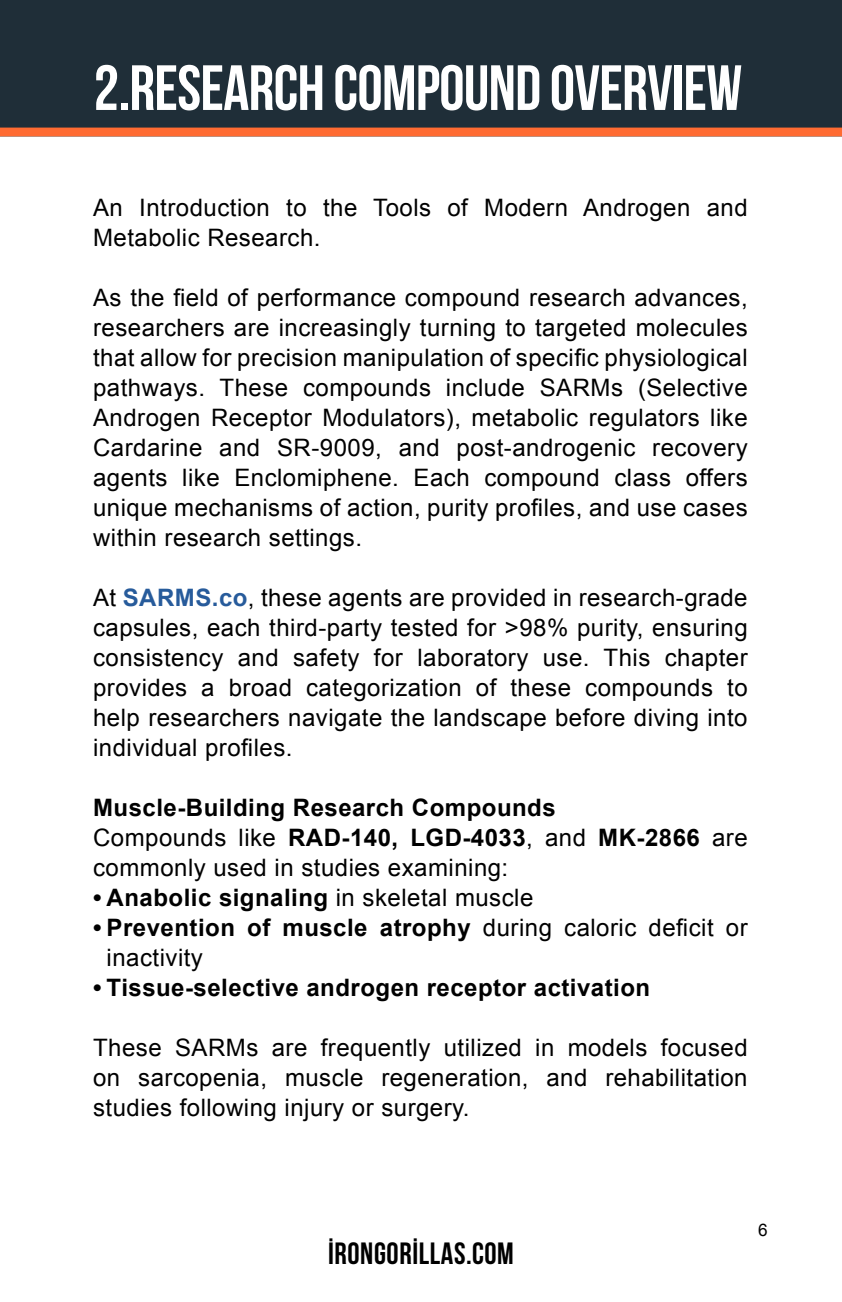
<style>
.page{position:relative;width:842px;height:1302px;background:#fff}
.page>*{position:absolute;margin:0;border:0;box-sizing:border-box;transform-origin:0 0}
.t1{font:63.75px "Bebas Neue";letter-spacing:-.01em;color:#fff}
.t2{font:700 30.75px "Bebas Neue";letter-spacing:.02em;color:#000}
.t3{font:24px/30px "Arial";letter-spacing:.02em;color:#000;text-align:justify}
.t4{font:700 24px/30px "Arial";letter-spacing:.02em;color:#000}
.t5{font:17.25px "Arial";color:#000}
.s1{font-weight:700;color:#275b9b}
.s2{font-weight:400}
.s3{font-weight:700}
</style>
<div class="page">
<img style="left:0;top:0;width:842px;height:137px">
<h1 class="t1" style="left:94px;top:53px;width:650px">2.RESEARCH COMPOUND OVERVIEW</h1>
<p class="t3" style="left:93px;top:192px;width:656px">An Introduction to the Tools of Modern Androgen and<br>Metabolic Research.</p>
<p class="t3" style="left:93px;top:282px;width:656px">As the field of performance compound research advances, researchers are increasingly turning to targeted molecules that allow for precision manipulation of specific physiological pathways. These compounds include SARMs (Selective Androgen Receptor Modulators), metabolic regulators like Cardarine and SR-9009, and post-androgenic recovery agents like Enclomiphene. Each compound class offers unique mechanisms of action, purity profiles, and use cases within research settings.</p>
<p class="t3" style="left:93px;top:582px;width:656px">At <span class="s1">SARMS.co</span>, these agents are provided in research-grade capsules, each third-party tested for &gt;98% purity, ensuring consistency and safety for laboratory use. This chapter provides a broad categorization of these compounds to help researchers navigate the landscape before diving into individual profiles.</p>
<p class="t4" style="left:93px;top:793px;width:656px">Muscle-Building Research Compounds<br><span class="s2">Compounds like</span> RAD-140, LGD-4033<span class="s2">, and</span> MK-2866 <span class="s2">are commonly used in studies examining:</span></p>
<p class="t4" style="left:93px;top:883px;width:442px">• Anabolic signaling <span class="s2">in skeletal muscle</span></p>
<p class="t3" style="left:107px;top:912px;width:642px;text-indent:-13px"><span class="s3">• Prevention of muscle atrophy</span> during caloric deficit or inactivity</p>
<p class="t4" style="left:93px;top:973px;width:559px">• Tissue-selective androgen receptor activation</p>
<p class="t3" style="left:93px;top:1032px;width:656px">These SARMs are frequently utilized in models focused on sarcopenia, muscle regeneration, and rehabilitation studies following injury or surgery.</p>
<p class="t2" style="left:328px;top:1236px;width:187px">IRONGORILLAS.COM</p>
<p class="t5" style="left:758px;top:1218px;width:11px">6</p>
</div>
